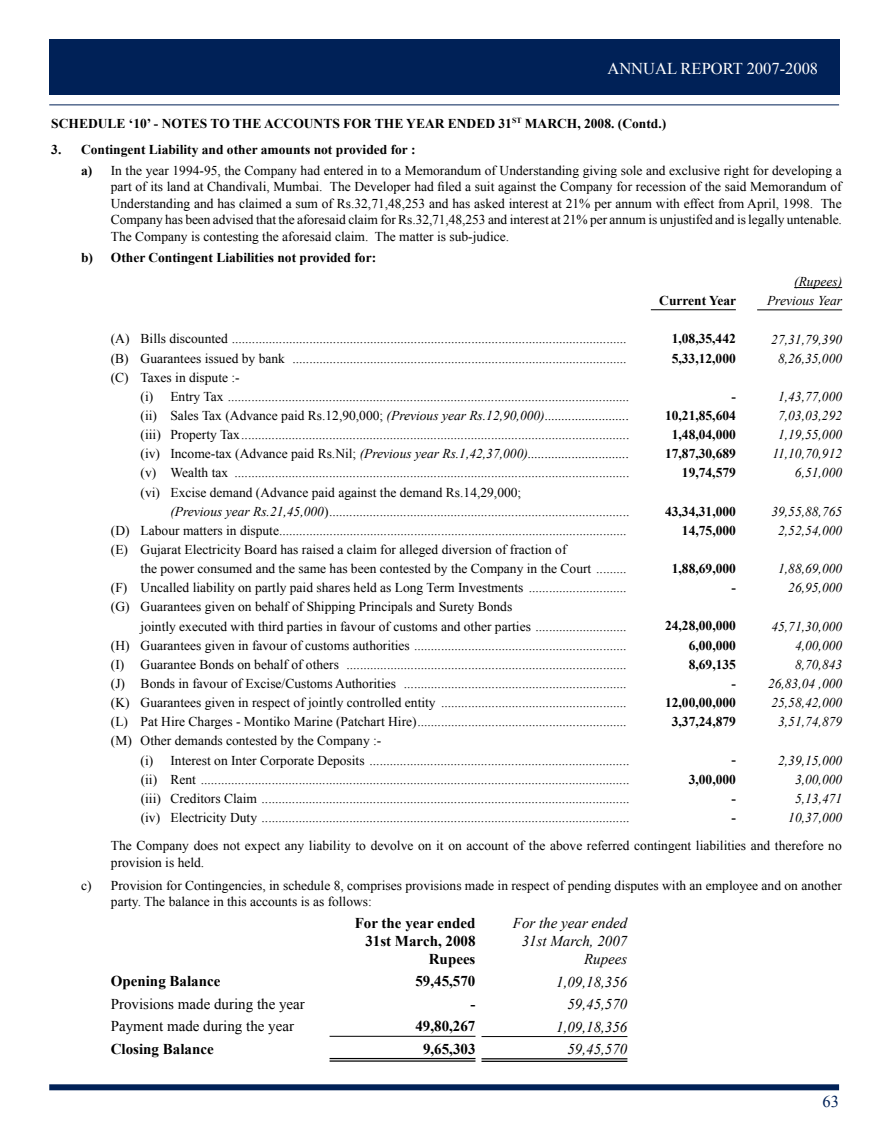
<style>
.page{position:relative;width:891px;height:1134px;background:#fff}
.page>*{position:absolute;margin:0;border:0;box-sizing:border-box;transform-origin:0 0}
.t1{font:16.5px "Times New Roman";color:#fff}
.t2{font:16.5px "Times New Roman";color:#002157}
.t3{font:700 15px/18px "Times New Roman";color:#000;text-align:right}
.t4{font:italic 15px/18px "Times New Roman";color:#000;text-align:right}
.t5{font:15px "Times New Roman";color:#000}
.t6{font:13.5px/16.5px "Times New Roman";color:#000}
.t7{font:italic 13.5px "Times New Roman";color:#000}
.t8{font:700 13.5px "Times New Roman";color:#000}
.s1{font-weight:700}
.s2{font-style:normal}
.s3{font-style:italic}
.s4{font-weight:700;font-style:normal}
</style>
<div class="page">
<div style="left:49px;top:40px;width:791px;height:55px;background:#002157"></div>
<hr style="left:49px;top:105px;width:790px;height:1px;background:#002157">
<div style="left:49px;top:1084px;width:790px;height:6px;background:#002157"></div>
<hr style="left:794px;top:287px;width:48px;height:1px;background:#000">
<hr style="left:651px;top:309px;width:85px;height:1px;background:#000">
<hr style="left:757px;top:309px;width:85px;height:1px;background:#000">
<hr style="left:330px;top:1036px;width:146px;height:1px;background:#000">
<hr style="left:330px;top:1058px;width:146px;height:1px;background:#000">
<hr style="left:330px;top:1060px;width:146px;height:2px;background:#000">
<hr style="left:482px;top:1036px;width:145px;height:1px;background:#000">
<hr style="left:482px;top:1058px;width:145px;height:1px;background:#000">
<hr style="left:482px;top:1061px;width:145px;height:1px;background:#000">
<p class="t1" style="left:607px;top:58px;width:212px">ANNUAL REPORT 2007-2008</p>
<p class="t8" style="left:51px;top:114px;width:616px">SCHEDULE ‘10’ - NOTES TO THE ACCOUNTS FOR THE YEAR ENDED 31<sup>st</sup> MARCH, 2008. (Contd.)</p>
<p class="t6" style="left:81px;top:139px;width:762px;line-height:20.7px;text-indent:-30px"><span class="s1">3. Contingent Liability and other amounts not provided for :<br>a)</span> In the year 1994-95, the Company had entered in to a Memorandum of Understanding giving sole and exclusive right for developing a</p>
<p class="t6" style="left:111px;top:178px;width:733px;text-align:justify">part of its land at Chandivali, Mumbai. The Developer had filed a suit against the Company for recession of the said Memorandum of Understanding and has claimed a sum of Rs.32,71,48,253 and has asked interest at 21% per annum with effect from April, 1998. The Company has been advised that the aforesaid claim for Rs.32,71,48,253 and interest at 21% per annum is unjustifed and is legally untenable.<br>The Company is contesting the aforesaid claim. The matter is sub-judice.</p>
<p class="t8" style="left:81px;top:248px;width:297px">b) Other Contingent Liabilities not provided for:</p>
<p class="t7" style="left:794px;top:272px;width:49px">(Rupees)</p>
<p class="t8" style="left:659px;top:291px;width:78px">Current Year</p>
<p class="t7" style="left:767px;top:291px;width:77px">Previous Year</p>
<p class="t6" style="left:111px;top:331px;width:517px">(A) Bills discounted .....................................................................................................................</p>
<p class="t8" style="left:672px;top:330px;width:66px">1,08,35,442</p>
<p class="t7" style="left:771px;top:330px;width:72px">27,31,79,390</p>
<p class="t6" style="left:111px;top:350px;width:517px">(B) Guarantees issued by bank ...................................................................................................</p>
<p class="t8" style="left:672px;top:349px;width:66px">5,33,12,000</p>
<p class="t7" style="left:778px;top:349px;width:66px">8,26,35,000</p>
<p class="t6" style="left:141px;top:367px;width:490px;line-height:19.2px;text-indent:-30px">(C) Taxes in dispute :-<br>(i) Entry Tax .......................................................................................................................</p>
<p class="t8" style="left:731px;top:387px;width:6px">-</p>
<p class="t7" style="left:778px;top:387px;width:66px">1,43,77,000</p>
<p class="t7" style="left:141px;top:406px;width:490px"><span class="s2">(ii) Sales Tax (Advance paid Rs.12,90,000;</span> (Previous year Rs.12,90,000).........................</p>
<p class="t8" style="left:665px;top:406px;width:72px">10,21,85,604</p>
<p class="t7" style="left:778px;top:406px;width:66px">7,03,03,292</p>
<p class="t6" style="left:141px;top:426px;width:490px">(iii) Property Tax...................................................................................................................</p>
<p class="t8" style="left:672px;top:425px;width:66px">1,48,04,000</p>
<p class="t7" style="left:778px;top:425px;width:66px">1,19,55,000</p>
<p class="t7" style="left:141px;top:445px;width:490px"><span class="s2">(iv) Income-tax (Advance paid Rs.Nil;</span> (Previous year Rs.1,42,37,000)..............................</p>
<p class="t8" style="left:665px;top:444px;width:72px">17,87,30,689</p>
<p class="t7" style="left:772px;top:445px;width:71px">11,10,70,912</p>
<p class="t6" style="left:141px;top:464px;width:490px">(v) Wealth tax .....................................................................................................................</p>
<p class="t8" style="left:682px;top:464px;width:55px">19,74,579</p>
<p class="t7" style="left:795px;top:464px;width:49px">6,51,000</p>
<p class="t6" style="left:170px;top:483px;width:460px;line-height:18.5px;text-indent:-30px">(vi) Excise demand (Advance paid against the demand Rs.14,29,000;<br><span class="s3">(Previous year Rs.21,45,000</span>).........................................................................................</p>
<p class="t8" style="left:665px;top:502px;width:72px">43,34,31,000</p>
<p class="t7" style="left:771px;top:502px;width:72px">39,55,88,765</p>
<p class="t6" style="left:111px;top:522px;width:517px">(D) Labour matters in dispute.......................................................................................................</p>
<p class="t8" style="left:682px;top:521px;width:55px">14,75,000</p>
<p class="t7" style="left:778px;top:521px;width:66px">2,52,54,000</p>
<p class="t6" style="left:141px;top:540px;width:487px;line-height:19.2px;text-indent:-30px">(E) Gujarat Electricity Board has raised a claim for alleged diversion of fraction of<br>the power consumed and the same has been contested by the Company in the Court .........</p>
<p class="t8" style="left:672px;top:559px;width:66px">1,88,69,000</p>
<p class="t7" style="left:778px;top:559px;width:66px">1,88,69,000</p>
<p class="t6" style="left:111px;top:579px;width:517px">(F) Uncalled liability on partly paid shares held as Long Term Investments .............................</p>
<p class="t8" style="left:731px;top:578px;width:6px">-</p>
<p class="t7" style="left:788px;top:578px;width:55px">26,95,000</p>
<p class="t6" style="left:141px;top:597px;width:487px;line-height:19.2px;text-indent:-30px">(G) Guarantees given on behalf of Shipping Principals and Surety Bonds<br>jointly executed with third parties in favour of customs and other parties ...........................</p>
<p class="t8" style="left:665px;top:617px;width:72px">24,28,00,000</p>
<p class="t7" style="left:771px;top:617px;width:72px">45,71,30,000</p>
<p class="t6" style="left:111px;top:637px;width:517px">(H) Guarantees given in favour of customs authorities ...............................................................</p>
<p class="t8" style="left:689px;top:636px;width:49px">6,00,000</p>
<p class="t7" style="left:795px;top:636px;width:49px">4,00,000</p>
<p class="t6" style="left:111px;top:656px;width:517px">(I) Guarantee Bonds on behalf of others ...................................................................................</p>
<p class="t8" style="left:689px;top:655px;width:49px">8,69,135</p>
<p class="t7" style="left:795px;top:655px;width:49px">8,70,843</p>
<p class="t6" style="left:111px;top:675px;width:517px">(J) Bonds in favour of Excise/Customs Authorities ..................................................................</p>
<p class="t7" style="left:731px;top:674px;width:112px"><span class="s4">-</span> 26,83,04 ,000</p>
<p class="t6" style="left:111px;top:694px;width:517px">(K) Guarantees given in respect of jointly controlled entity .......................................................</p>
<p class="t8" style="left:665px;top:693px;width:72px">12,00,00,000</p>
<p class="t7" style="left:771px;top:693px;width:72px">25,58,42,000</p>
<p class="t6" style="left:111px;top:713px;width:517px">(L) Pat Hire Charges - Montiko Marine (Patchart Hire)..............................................................</p>
<p class="t8" style="left:672px;top:712px;width:66px">3,37,24,879</p>
<p class="t7" style="left:778px;top:712px;width:66px">3,51,74,879</p>
<p class="t6" style="left:141px;top:731px;width:490px;line-height:19.2px;text-indent:-30px">(M) Other demands contested by the Company :-<br>(i) Interest on Inter Corporate Deposits .............................................................................</p>
<p class="t8" style="left:731px;top:751px;width:6px">-</p>
<p class="t7" style="left:778px;top:751px;width:66px">2,39,15,000</p>
<p class="t6" style="left:141px;top:771px;width:490px">(ii) Rent ...............................................................................................................................</p>
<p class="t8" style="left:689px;top:770px;width:49px">3,00,000</p>
<p class="t7" style="left:795px;top:770px;width:49px">3,00,000</p>
<p class="t6" style="left:141px;top:790px;width:490px">(iii) Creditors Claim .............................................................................................................</p>
<p class="t8" style="left:732px;top:789px;width:6px">-</p>
<p class="t7" style="left:795px;top:789px;width:49px">5,13,471</p>
<p class="t6" style="left:141px;top:809px;width:490px">(iv) Electricity Duty .............................................................................................................</p>
<p class="t8" style="left:732px;top:808px;width:6px">-</p>
<p class="t7" style="left:788px;top:808px;width:55px">10,37,000</p>
<p class="t6" style="left:111px;top:837px;width:732px">The Company does not expect any liability to devolve on it on account of the above referred contingent liabilities and therefore no provision is held.</p>
<p class="t6" style="left:111px;top:877px;width:732px;text-indent:-30px">c) Provision for Contingencies, in schedule 8, comprises provisions made in respect of pending disputes with an employee and on another party. The balance in this accounts is as follows:</p>
<p class="t3" style="left:355px;top:914px;width:122px">For the year ended<br>31st March, 2008<br>Rupees</p>
<p class="t4" style="left:513px;top:914px;width:116px">For the year ended<br>31st March, 2007<br>Rupees</p>
<p class="t3" style="left:111px;top:972px;width:111px">Opening Balance</p>
<p class="t3" style="left:415px;top:972px;width:61px">59,45,570</p>
<p class="t4" style="left:556px;top:972px;width:73px">1,09,18,356</p>
<p class="t5" style="left:111px;top:994px;width:196px">Provisions made during the year</p>
<p class="t3" style="left:471px;top:994px;width:6px">-</p>
<p class="t4" style="left:567px;top:995px;width:61px">59,45,570</p>
<p class="t5" style="left:111px;top:1016px;width:185px">Payment made during the year</p>
<p class="t3" style="left:415px;top:1017px;width:61px">49,80,267</p>
<p class="t4" style="left:556px;top:1017px;width:73px">1,09,18,356</p>
<p class="t3" style="left:111px;top:1039px;width:104px">Closing Balance</p>
<p class="t3" style="left:423px;top:1039px;width:54px">9,65,303</p>
<p class="t4" style="left:567px;top:1040px;width:61px">59,45,570</p>
<p class="t2" style="left:823px;top:1090px;width:18px">63</p>
</div>
